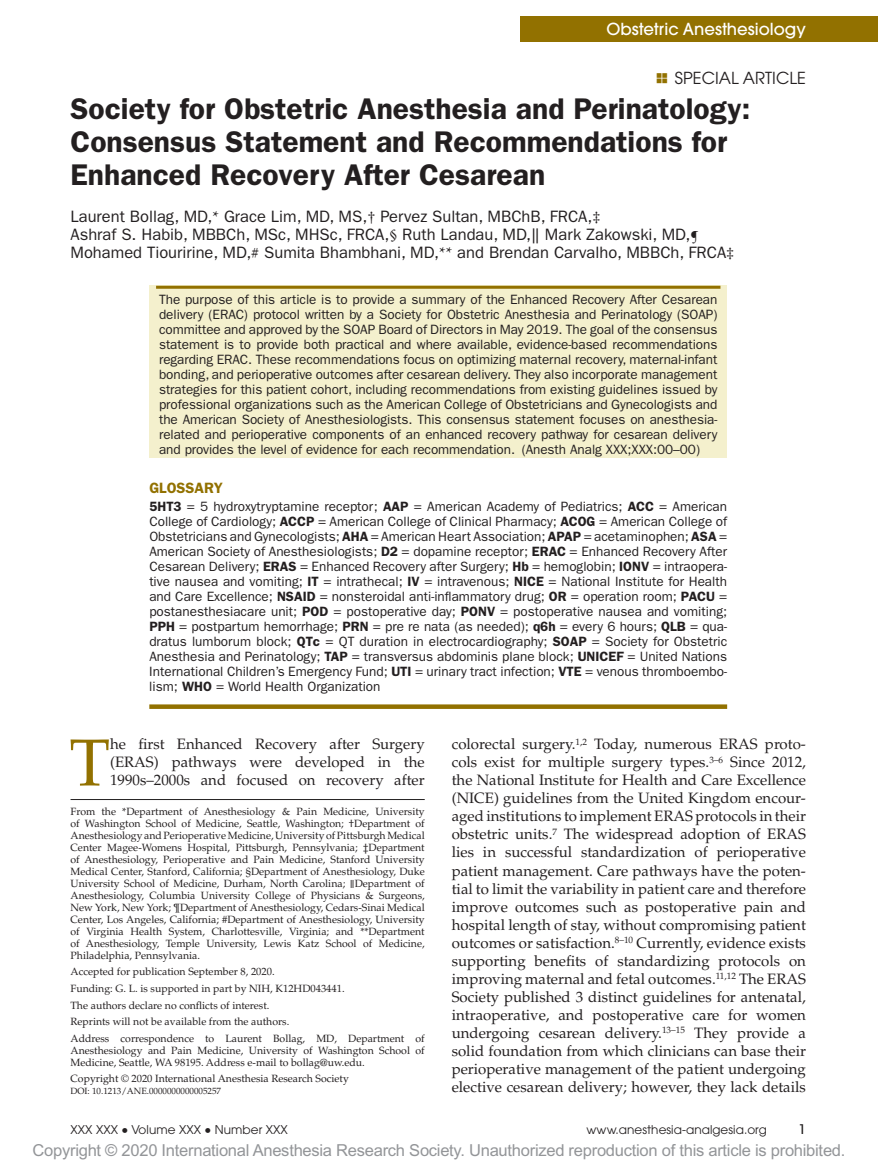
<style>
.page{position:relative;width:878px;height:1175px;background:#fff}
.page>*{position:absolute;margin:0;border:0;box-sizing:border-box;transform-origin:0 0}
.t1{font:66.45px "Palatino LT Std";color:#927100}
.t2{font:600 30px/33px "ITC Franklin Gothic Std";color:#231f20}
.t3{font:16.5px/18px "ITC Franklin Gothic Std";color:#231f20}
.t4{font:16.5px "Arial MT Std";letter-spacing:-.015em;color:#939598}
.t5{font:500 16.5px "Avant Garde";color:#fff}
.t6{font:16.5px "Avant Garde";color:#231f20}
.t7{font:15px/18px "Palatino LT Std";color:#231f20;text-align:justify}
.t8{font:600 15px "ITC Franklin Gothic Std";color:#927100}
.t9{font:13.5px/15px "ITC Franklin Gothic Std";letter-spacing:-.005em;color:#231f20;text-align:justify}
.t10{font:500 condensed 13.5px "Avant Garde";color:#231f20}
.t11{font:12px "Avant Garde";letter-spacing:.005em;color:#231f20}
.t12{font:10.5px/12px "Palatino LT Std";color:#231f20}
.t13{font:9px "Palatino LT Std";color:#231f20}
.s1{font-family:"Minion Pro"}
.s2{font-family:"Cambria"}
.s3{font-weight:600}
.s4{font-family:"Gandhari Unicode";font-size:18.75px}
</style>
<div class="page">
<div style="left:520px;top:16px;width:358px;height:25px;background:#927100"></div>
<hr style="left:70px;top:799px;width:354px;height:1px;background:#231f20">
<div style="left:149px;top:286px;width:578px;height:172px;background:#f4f0cd"></div>
<hr style="left:156px;top:286px;width:564px;height:3px;background:#927100">
<div style="left:149px;top:704px;width:578px;height:5px;background:#927100"></div>
<p class="t5" style="left:606px;top:19px;width:201px">Obstetric Anesthesiology</p>
<p class="t6" style="left:674px;top:68px;width:133px">Special Article</p>
<h2 class="t2" style="left:70px;top:92px;width:681px">Society for Obstetric Anesthesia and Perinatology:<br>Consensus Statement and Recommendations for<br>Enhanced Recovery After Cesarean</h2>
<p class="t3" style="left:70px;top:207px;width:665px">Laurent Bollag, MD,<span class="s1">*</span> Grace Lim, MD, MS,<span class="s1">†</span> Pervez Sultan, MBChB, FRCA,<span class="s1">‡<br></span>Ashraf S. Habib, MBBCh, MSc, MHSc, FRCA,<span class="s1">§</span> Ruth Landau, MD,<span class="s2">‖</span> Mark Zakowski, MD,<span class="s1">¶<br></span>Mohamed Tiouririne, MD,<span class="s1">#</span> Sumita Bhambhani, MD,<span class="s1">**</span> and Brendan Carvalho, MBBCh, FRCA<span class="s1">‡</span></p>
<p class="t9" style="left:159px;top:292px;width:560px">The purpose of this article is to provide a summary of the Enhanced Recovery After Cesarean delivery (ERAC) protocol written by a Society for Obstetric Anesthesia and Perinatology (SOAP) committee and approved by the SOAP Board of Directors in May 2019. The goal of the consensus statement is to provide both practical and where available, evidence-based recommendations regarding ERAC. These recommendations focus on optimizing maternal recovery, maternal-infant bonding, and perioperative outcomes after cesarean delivery. They also incorporate management strategies for this patient cohort, including recommendations from existing guidelines issued by professional organizations such as the American College of Obstetricians and Gynecologists and the American Society of Anesthesiologists. This consensus statement focuses on anesthesia&shy;related and perioperative components of an enhanced recovery pathway for cesarean delivery and provides the level of evidence for each recommendation. (Anesth Analg XXX;XXX:00–00)</p>
<p class="t8" style="left:149px;top:479px;width:75px">GLOSSARY</p>
<p class="t9" style="left:149px;top:499px;width:579px"><span class="s3">5HT3</span> = 5 hydroxytryptamine receptor; <span class="s3">AAP</span> = American Academy of Pediatrics; <span class="s3">ACC</span> = American College of Cardiology; <span class="s3">ACCP</span> = American College of Clinical Pharmacy; <span class="s3">ACOG</span> = American College of Obstetricians and Gynecologists; <span class="s3">AHA</span> = American Heart Association; <span class="s3">APAP</span> = acetaminophen; <span class="s3">ASA</span> = American Society of Anesthesiologists; <span class="s3">D2</span> = dopamine receptor; <span class="s3">ERAC</span> = Enhanced Recovery After Cesarean Delivery; <span class="s3">ERAS</span> = Enhanced Recovery after Surgery; <span class="s3">Hb</span> = hemoglobin; <span class="s3">IONV</span> = intraopera&shy;tive nausea and vomiting; <span class="s3">IT</span> = intrathecal; <span class="s3">IV</span> = intravenous; <span class="s3">NICE</span> = National Institute for Health and Care Excellence; <span class="s3">NSAID</span> = nonsteroidal anti-inflammatory drug; <span class="s3">OR</span> = operation room; <span class="s3">PACU</span> = postanesthesiacare unit; <span class="s3">POD</span> = postoperative day; <span class="s3">PONV</span> = postoperative nausea and vomiting; <span class="s3">PPH</span> = postpartum hemorrhage; <span class="s3">PRN</span> = pre re nata (as needed); <span class="s3">q6h</span> = every 6 hours; <span class="s3">QLB</span> = qua&shy;dratus lumborum block; <span class="s3">QTc</span> = QT duration in electrocardiography; <span class="s3">SOAP</span> = Society for Obstetric Anesthesia and Perinatology; <span class="s3">TAP</span> = transversus abdominis plane block; <span class="s3">UNICEF</span> = United Nations International Children’s Emergency Fund; <span class="s3">UTI</span> = urinary tract infection; <span class="s3">VTE</span> = venous thromboembo&shy;lism; <span class="s3">WHO</span> = World Health Organization</p>
<h1 class="t1" style="left:69px;top:724px;width:42px">T</h1>
<p class="t7" style="left:110px;top:735px;width:316px">he first Enhanced Recovery after Surgery (ERAS) pathways were developed in the 1990s–2000s and focused on recovery after</p>
<p class="t7" style="left:451px;top:735px;width:356px">colorectal surgery.<sup>1,2</sup> Today, numerous ERAS proto&shy;cols exist for multiple surgery types.<sup>3–6</sup> Since 2012, the National Institute for Health and Care Excellence (NICE) guidelines from the United Kingdom encour&shy;aged institutions to implement ERAS protocols in their obstetric units.<sup>7</sup> The widespread adoption of ERAS lies in successful standardization of perioperative patient management. Care pathways have the poten&shy;tial to limit the variability in patient care and therefore improve outcomes such as postoperative pain and hospital length of stay, without compromising patient outcomes or satisfaction.<sup>8–10</sup> Currently, evidence exists supporting benefits of standardizing protocols on improving maternal and fetal outcomes.<sup>11,12</sup> The ERAS Society published 3 distinct guidelines for antenatal, intraoperative, and postoperative care for women undergoing cesarean delivery.<sup>13–15</sup> They provide a solid foundation from which clinicians can base their perioperative management of the patient undergoing elective cesarean delivery; however, they lack details</p>
<p class="t12" style="left:70px;top:805px;width:356px;text-align:justify">From the *Department of Anesthesiology &amp; Pain Medicine, University of Washington School of Medicine, Seattle, Washington; †Department of Anesthesiology and Perioperative Medicine, University of Pittsburgh Medical Center Magee-Womens Hospital, Pittsburgh, Pennsylvania; ‡Department of Anesthesiology, Perioperative and Pain Medicine, Stanford University Medical Center, Stanford, California; §Department of Anesthesiology, Duke University School of Medicine, Durham, North Carolina; <span class="s2">∥</span>Department of Anesthesiology, Columbia University College of Physicians &amp; Surgeons, New York, New York; ¶Department of Anesthesiology, Cedars-Sinai Medical Center, Los Angeles, California; #Department of Anesthesiology, University of Virginia Health System, Charlottesville, Virginia; and **Department of Anesthesiology, Temple University, Lewis Katz School of Medicine, Philadelphia, Pennsylvania.</p>
<p class="t12" style="left:70px;top:963px;width:356px;line-height:16.5px">Accepted for publication September 8, 2020.<br>Funding: G. L. is supported in part by NIH, K12HD043441.<br>The authors declare no conflicts of interest.<br>Reprints will not be available from the authors.<br>Address correspondence to Laurent Bollag, MD, Department of</p>
<p class="t12" style="left:70px;top:1044px;width:356px">Anesthesiology and Pain Medicine, University of Washington School of<br>Medicine, Seattle, WA 98195. Address e-mail to bollag@uw.edu.</p>
<p class="t12" style="left:70px;top:1072px;width:280px">Copyright © 2020 International Anesthesia Research Society</p>
<p class="t13" style="left:70px;top:1085px;width:152px">DOI: 10.1213/ANE.0000000000005257</p>
<p class="t11" style="left:70px;top:1123px;width:219px">XXX XXX <span class="s4">•</span> Volume XXX <span class="s4">•</span> Number XXX</p>
<p class="t11" style="left:586px;top:1123px;width:182px">www.anesthesia-analgesia.org</p>
<p class="t10" style="left:798px;top:1121px;width:9px">1</p>
<p class="t4" style="left:33px;top:1141px;width:814px">Copyright © 2020 International Anesthesia Research Society. Unauthorized reproduction of this article is prohibited.</p>
</div>
